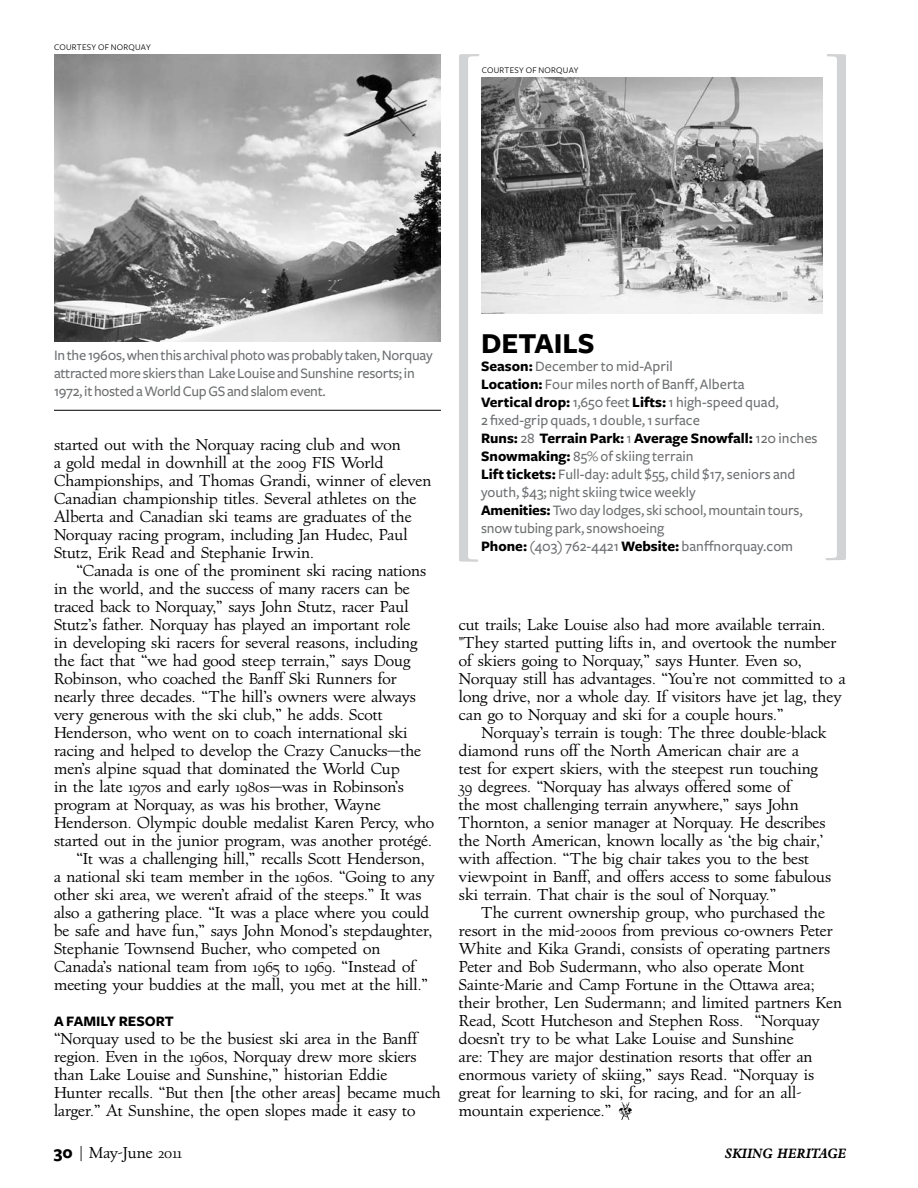
<style>
.page{position:relative;width:918px;height:1188px;background:#fff}
.page>*{position:absolute;margin:0;border:0;box-sizing:border-box;transform-origin:0 0}
.t1{font:700 30px "Freight Sans";color:#000}
.t2{font:15px/18px "Village";color:#000}
.t3{font:500 15px/18px "Freight Sans";letter-spacing:-.01em;color:#6d6f71}
.t4{font:italic 800 15px "Bembo";letter-spacing:.02em;color:#000;scale:.84 1}
.t5{font:700 15px "Freight Sans";color:#000}
.t6{font:9px "Freight Sans";letter-spacing:.03em;color:#000}
.s1{font-weight:700;color:#000}
.s2{font-family:"Freight Sans";font-weight:700;font-size:18px}
</style>
<div class="page">
<svg style="left:459px;top:54px;width:20px;height:508px"></svg>
<img style="left:481px;top:77px;width:341px;height:236px">
<svg style="left:826px;top:54px;width:20px;height:506px"></svg>
<img style="left:54px;top:54px;width:387px;height:288px">
<img style="left:618px;top:1102px;width:14px;height:18px">
<hr style="left:54px;top:410px;width:387px;height:1px;background:#000">
<p class="t6" style="left:54px;top:42px;width:98px">COURTESY OF NORQUAY</p>
<p class="t6" style="left:482px;top:65px;width:98px">COURTESY OF NORQUAY</p>
<p class="t3" style="left:54px;top:346px;width:380px">In the 1960s, when this archival photo was probably taken, Norquay attracted more skiers than Lake Louise and Sunshine resorts; in<br>1972, it hosted a World Cup GS and slalom event.</p>
<p class="t2" style="left:54px;top:436px;width:379px">started out with the Norquay racing club and won<br>a gold medal in downhill at the 2009 FIS World Championships, and Thomas Grandi, winner of eleven Canadian championship titles. Several athletes on the Alberta and Canadian ski teams are graduates of the Norquay racing program, including Jan Hudec, Paul Stutz, Erik Read and Stephanie Irwin.</p>
<p class="t2" style="left:76px;top:562px;width:351px">“Canada is one of the prominent ski racing nations</p>
<p class="t2" style="left:54px;top:580px;width:357px">in the world, and the success of many racers can be</p>
<p class="t2" style="left:54px;top:598px;width:356px">traced back to Norquay,” says John Stutz, racer Paul</p>
<p class="t2" style="left:54px;top:616px;width:358px">Stutz’s father. Norquay has played an important role</p>
<p class="t2" style="left:54px;top:634px;width:365px">in developing ski racers for several reasons, including</p>
<p class="t2" style="left:54px;top:652px;width:358px">the fact that “we had good steep terrain,” says Doug</p>
<p class="t2" style="left:54px;top:670px;width:344px">Robinson, who coached the Banff Ski Runners for</p>
<p class="t2" style="left:54px;top:688px;width:363px">nearly three decades. “The hill’s owners were always</p>
<p class="t2" style="left:54px;top:706px;width:330px">very generous with the ski club,” he adds. Scott</p>
<p class="t2" style="left:54px;top:724px;width:355px">Henderson, who went on to coach international ski</p>
<p class="t2" style="left:54px;top:742px;width:369px">racing and helped to develop the Crazy Canucks—the</p>
<p class="t2" style="left:54px;top:760px;width:347px">men’s alpine squad that dominated the World Cup</p>
<p class="t2" style="left:54px;top:778px;width:351px">in the late 1970s and early 1980s—was in Robinson’s</p>
<p class="t2" style="left:54px;top:796px;width:328px">program at Norquay, as was his brother, Wayne</p>
<p class="t2" style="left:54px;top:814px;width:382px">Henderson. Olympic double medalist Karen Percy, who</p>
<p class="t2" style="left:54px;top:832px;width:380px">started out in the junior program, was another protégé.</p>
<p class="t2" style="left:76px;top:850px;width:350px">“It was a challenging hill,” recalls Scott Henderson,</p>
<p class="t2" style="left:54px;top:868px;width:382px">a national ski team member in the 1960s. “Going to any</p>
<p class="t2" style="left:54px;top:886px;width:369px">other ski area, we weren’t afraid of the steeps.” It was</p>
<p class="t2" style="left:54px;top:904px;width:377px">also a gathering place. “It was a place where you could</p>
<p class="t2" style="left:54px;top:922px;width:380px">be safe and have fun,” says John Monod’s stepdaughter,</p>
<p class="t2" style="left:54px;top:940px;width:328px">Stephanie Townsend Bucher, who competed on</p>
<p class="t2" style="left:54px;top:958px;width:363px">Canada’s national team from 1965 to 1969. “Instead of</p>
<p class="t2" style="left:54px;top:976px;width:376px">meeting your buddies at the mall, you met at the hill.”</p>
<p class="t5" style="left:54px;top:1013px;width:121px">A Family Resort</p>
<p class="t2" style="left:54px;top:1030px;width:388px">“Norquay used to be the busiest ski area in the Banff region. Even in the 1960s, Norquay drew more skiers than Lake Louise and Sunshine,” historian Eddie<br>Hunter recalls. “But then [the other areas] became much larger.” At Sunshine, the open slopes made it easy to</p>
<h1 class="t1" style="left:481px;top:327px;width:115px">Details</h1>
<p class="t3" style="left:481px;top:357px;width:338px"><span class="s1">Season:</span> December to mid-April<br><span class="s1">Location:</span> Four miles north of Banff, Alberta<br><span class="s1">Vertical drop:</span> 1,650 feet <span class="s1">Lifts:</span> 1 high-speed quad,<br>2 fixed-grip quads, 1 double, 1 surface<br><span class="s1">Runs:</span> 28 <span class="s1">Terrain Park:</span> 1 <span class="s1">Average Snowfall:</span> 120 inches <span class="s1">Snowmaking:</span> 85% of skiing terrain<br><span class="s1">Lift tickets:</span> Full-day: adult $55, child $17, seniors and youth, $43; night skiing twice weekly<br><span class="s1">Amenities:</span> Two day lodges, ski school, mountain tours, snow tubing park, snowshoeing<br><span class="s1">Phone:</span> (403) 762-4421 <span class="s1">Website:</span> banffnorquay.com</p>
<p class="t2" style="left:459px;top:616px;width:388px">cut trails; Lake Louise also had more available terrain. "They started putting lifts in, and overtook the number of skiers going to Norquay,” says Hunter. Even so, Norquay still has advantages. “You’re not committed to a long drive, nor a whole day. If visitors have jet lag, they can go to Norquay and ski for a couple hours.”</p>
<p class="t2" style="left:459px;top:724px;width:374px;text-indent:22px">Norquay’s terrain is tough: The three double-black diamond runs off the North American chair are a<br>test for expert skiers, with the steepest run touching 39 degrees. “Norquay has always offered some of<br>the most challenging terrain anywhere,” says John Thornton, a senior manager at Norquay. He describes the North American, known locally as ‘the big chair,’ with affection. “The big chair takes you to the best viewpoint in Banff, and offers access to some fabulous ski terrain. That chair is the soul of Norquay.”</p>
<p class="t2" style="left:459px;top:904px;width:385px;text-indent:22px">The current ownership group, who purchased the resort in the mid-2000s from previous co-owners Peter White and Kika Grandi, consists of operating partners Peter and Bob Sudermann, who also operate Mont Sainte-Marie and Camp Fortune in the Ottawa area; their brother, Len Sudermann; and limited partners Ken Read, Scott Hutcheson and Stephen Ross. “Norquay doesn’t try to be what Lake Louise and Sunshine<br>are: They are major destination resorts that offer an enormous variety of skiing,” says Read. “Norquay is great for learning to ski, for racing, and for an all&shy;mountain experience.”</p>
<p class="t2" style="left:54px;top:1144px;width:130px"><span class="s2">30</span> | May-June 2011</p>
<p class="t4" style="left:725px;top:1145px;width:146px">SKIING HERITAGE</p>
</div>
